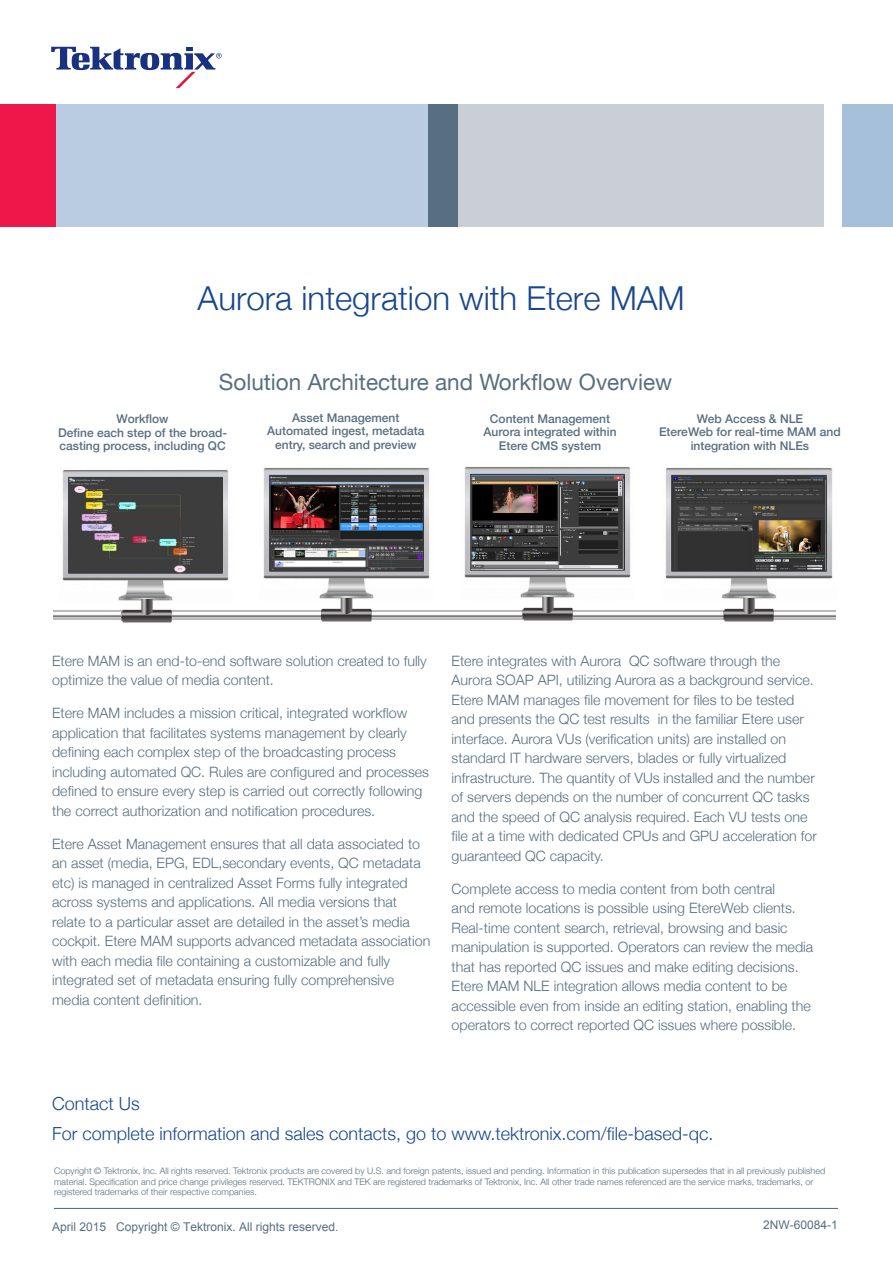
<style>
.page{position:relative;width:893px;height:1263px;background:#fff}
.page>*{position:absolute;margin:0;border:0;box-sizing:border-box;transform-origin:0 0}
.Docoument_title{font:300 33px "Helvetica Neue";color:#18478e}
.t1{font:22.5px "Helvetica Neue";color:#576f80}
.Docoument_title-2{font:300 18px "Helvetica Neue";color:#18478e}
.Paragraph_Style_1{font:300 14.25px/19.5px "Helvetica Neue";color:#576f80}
.t2{font:500 12px/13.5px "Helvetica Neue";color:#576f80;text-align:center}
.Heading_1{font:12px "Arial";color:#576f80}
.Paragraph_Style_1-2{font:300 9px/10.8px "Helvetica Neue";color:#576f80}
</style>
<div class="page">
<svg style="left:51px;top:47px;width:171px;height:41px"></svg>
<hr style="left:54px;top:1208px;width:784px;height:1px;background:#576f80">
<div style="left:0;top:104px;width:56px;height:122px;background:#ed174a"></div>
<div style="left:842px;top:104px;width:51px;height:122px;background:#a6bfdb"></div>
<div style="left:57px;top:104px;width:374px;height:122px;background:#b9cce2"></div>
<div style="left:428px;top:104px;width:30px;height:122px;background:#576f80"></div>
<div style="left:458px;top:104px;width:365px;height:122px;background:#caced5"></div>
<img style="left:53px;top:609px;width:783px;height:12px">
<img style="left:665px;top:468px;width:168px;height:131px">
<img style="left:724px;top:599px;width:50px;height:23px">
<img style="left:672px;top:476px;width:153px;height:94px">
<img style="left:464px;top:467px;width:167px;height:131px">
<img style="left:523px;top:598px;width:50px;height:23px">
<img style="left:471px;top:476px;width:152px;height:93px">
<img style="left:263px;top:468px;width:167px;height:131px">
<img style="left:322px;top:599px;width:50px;height:23px">
<img style="left:271px;top:476px;width:152px;height:94px">
<img style="left:62px;top:470px;width:167px;height:131px">
<img style="left:70px;top:478px;width:152px;height:94px">
<img style="left:122px;top:600px;width:50px;height:22px">
<p class="Docoument_title" style="left:198px;top:272px;width:489px">Aurora integration with Etere MAM</p>
<p class="t1" style="left:219px;top:366px;width:455px">Solution Architecture and Workflow Overview</p>
<p class="t2" style="left:267px;top:410px;width:159px">Asset Management<br>Automated ingest, metadata entry, search and preview</p>
<p class="t2" style="left:58px;top:411px;width:170px">Workflow<br>Define each step of the broad&shy;casting process, including QC</p>
<p class="t2" style="left:483px;top:411px;width:135px">Content Management<br>Aurora integrated within<br>Etere CMS system</p>
<p class="t2" style="left:659px;top:411px;width:183px">Web Access &amp; NLE<br>EtereWeb for real-time MAM and integration with NLEs</p>
<p class="Paragraph_Style_1" style="left:52px;top:650px;width:376px">Etere MAM is an end-to-end software solution created to fully optimize the value of media content.</p>
<p class="Paragraph_Style_1" style="left:52px;top:702px;width:378px">Etere MAM includes a mission critical, integrated workflow application that facilitates systems management by clearly defining each complex step of the broadcasting process including automated QC. Rules are configured and processes defined to ensure every step is carried out correctly following the correct authorization and notification procedures.</p>
<p class="Paragraph_Style_1" style="left:52px;top:833px;width:380px">Etere Asset Management ensures that all data associated to an asset (media, EPG, EDL,secondary events, QC metadata etc) is managed in centralized Asset Forms fully integrated across systems and applications. All media versions that relate to a particular asset are detailed in the asset’s media cockpit. Etere MAM supports advanced metadata association with each media file containing a customizable and fully integrated set of metadata ensuring fully comprehensive media content definition.</p>
<p class="Paragraph_Style_1" style="left:452px;top:650px;width:367px">Etere integrates with Aurora QC software through the Aurora SOAP API, utilizing Aurora as a background service.<br>Etere MAM manages file movement for files to be tested and presents the QC test results in the familiar Etere user interface. Aurora VUs (verification units) are installed on standard IT hardware servers, blades or fully virtualized infrastructure. The quantity of VUs installed and the number of servers depends on the number of concurrent QC tasks and the speed of QC analysis required. Each VU tests one file at a time with dedicated CPUs and GPU acceleration for guaranteed QC capacity.</p>
<p class="Paragraph_Style_1" style="left:452px;top:878px;width:363px">Complete access to media content from both central<br>and remote locations is possible using EtereWeb clients.<br>Real-time content search, retrieval, browsing and basic manipulation is supported. Operators can review the media that has reported QC issues and make editing decisions.<br>Etere MAM NLE integration allows media content to be accessible even from inside an editing station, enabling the operators to correct reported QC issues where possible.</p>
<p class="Docoument_title-2" style="left:52px;top:1089px;width:89px">Contact Us</p>
<p class="Docoument_title-2" style="left:52px;top:1119px;width:663px">For complete information and sales contacts, go to www.tektronix.com/file-based-qc.</p>
<p class="Paragraph_Style_1-2" style="left:54px;top:1164px;width:773px">Copyright © Tektronix, Inc. All rights reserved. Tektronix products are covered by U.S. and foreign patents, issued and pending. Information in this publication supersedes that in all previously published material. Specification and price change privileges reserved. TEKTRONIX and TEK are registered trademarks of Tektronix, Inc. All other trade names referenced are the service marks, trademarks, or registered trademarks of their respective companies.</p>
<p class="Heading_1" style="left:52px;top:1219px;width:288px">April 2015 Copyright © Tektronix. All rights reserved.</p>
<p class="Heading_1" style="left:763px;top:1217px;width:76px">2NW-60084-1</p>
</div>
